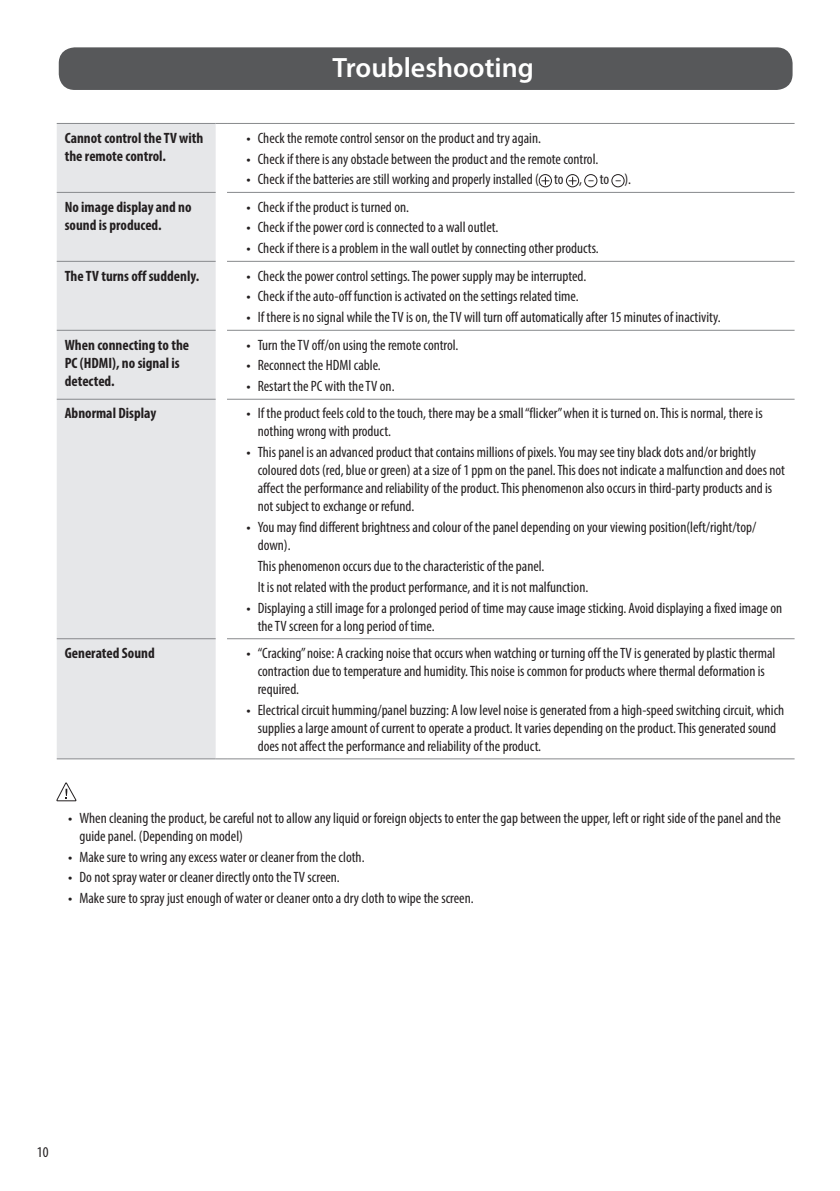
<style>
.page{position:relative;width:840px;height:1191px;background:#fff}
.page>*{position:absolute;margin:0;border:0;box-sizing:border-box;transform-origin:0 0}
.t1{font:600 28px "Myriad Pro";color:#fff}
.t2{font:condensed 15px/18px "Myriad Pro";color:#231f20}
.t3{font:700 condensed 15px/18px "Myriad Pro";color:#231f20}
.s1{font-family:"LG Smart";font-stretch:normal}
</style>
<div class="page">
<div style="left:58px;top:46px;width:735px;height:45px;background:#57585a;border-radius:17px"></div>
<div style="left:57px;top:45px;width:737px;height:47px;border:2px solid #fff;border-radius:17px"></div>
<div style="left:57px;top:124px;width:158px;height:634px;background:#e6e7e9"></div>
<hr style="left:57px;top:192px;width:158px;height:1px;background:#87898c">
<hr style="left:227px;top:192px;width:567px;height:1px;background:#87898c">
<hr style="left:57px;top:261px;width:158px;height:1px;background:#87898c">
<hr style="left:227px;top:261px;width:567px;height:1px;background:#87898c">
<hr style="left:57px;top:330px;width:158px;height:1px;background:#87898c">
<hr style="left:227px;top:330px;width:567px;height:1px;background:#87898c">
<hr style="left:57px;top:399px;width:158px;height:1px;background:#87898c">
<hr style="left:227px;top:399px;width:567px;height:1px;background:#87898c">
<hr style="left:57px;top:638px;width:158px;height:1px;background:#87898c">
<hr style="left:227px;top:638px;width:567px;height:1px;background:#87898c">
<hr style="left:57px;top:123px;width:158px;height:1px;background:#87898c">
<svg style="left:215px;top:123px;width:12px;height:1px"></svg>
<hr style="left:227px;top:123px;width:567px;height:1px;background:#87898c">
<hr style="left:57px;top:758px;width:158px;height:1px;background:#87898c">
<svg style="left:215px;top:758px;width:12px;height:1px"></svg>
<hr style="left:227px;top:758px;width:567px;height:1px;background:#87898c">
<svg style="left:541px;top:177px;width:8px;height:8px"></svg>
<div style="left:538px;top:174px;width:13px;height:13px;border:1px solid #231f20;border-radius:50%"></div>
<svg style="left:568px;top:177px;width:8px;height:8px"></svg>
<div style="left:565px;top:174px;width:13px;height:13px;border:1px solid #231f20;border-radius:50%"></div>
<div style="left:584px;top:174px;width:13px;height:13px;border:1px solid #231f20;border-radius:50%"></div>
<div style="left:611px;top:174px;width:13px;height:13px;border:1px solid #231f20;border-radius:50%"></div>
<svg style="left:57px;top:782px;width:19px;height:19px"></svg>
<h1 class="t1" style="left:332px;top:50px;width:203px">Troubleshooting</h1>
<p class="t3" style="left:65px;top:128px;width:140px">Cannot control the TV with the remote control.</p>
<p class="t2" style="left:246px;top:129px;width:296px"><span class="s1">•</span> Check the remote control sensor on the product and try again.</p>
<p class="t2" style="left:246px;top:149px;width:353px"><span class="s1">•</span> Check if there is any obstacle between the product and the remote control.</p>
<p class="t2" style="left:246px;top:170px;width:386px"><span class="s1">•</span> Check if the batteries are still working and properly installed ( to , to ).</p>
<p class="t3" style="left:65px;top:197px;width:128px">No image display and no sound is produced.</p>
<p class="t2" style="left:246px;top:197px;width:164px"><span class="s1">•</span> Check if the product is turned on.</p>
<p class="t2" style="left:246px;top:218px;width:253px"><span class="s1">•</span> Check if the power cord is connected to a wall outlet.</p>
<p class="t2" style="left:246px;top:239px;width:354px"><span class="s1">•</span> Check if there is a problem in the wall outlet by connecting other products.</p>
<p class="t3" style="left:65px;top:266px;width:136px">The TV turns off suddenly.</p>
<p class="t2" style="left:246px;top:266px;width:341px"><span class="s1">•</span> Check the power control settings. The power supply may be interrupted.</p>
<p class="t2" style="left:246px;top:287px;width:333px"><span class="s1">•</span> Check if the auto-off function is activated on the settings related time.</p>
<p class="t2" style="left:246px;top:308px;width:475px"><span class="s1">•</span> If there is no signal while the TV is on, the TV will turn off automatically after 15 minutes of inactivity.</p>
<p class="t3" style="left:65px;top:335px;width:126px">When connecting to the<br>PC (HDMI), no signal is detected.</p>
<p class="t2" style="left:246px;top:335px;width:213px"><span class="s1">•</span> Turn the TV off/on using the remote control.</p>
<p class="t2" style="left:246px;top:356px;width:136px"><span class="s1">•</span> Reconnect the HDMI cable.</p>
<p class="t2" style="left:246px;top:377px;width:150px"><span class="s1">•</span> Restart the PC with the TV on.</p>
<p class="t3" style="left:65px;top:404px;width:93px">Abnormal Display</p>
<p class="t2" style="left:257px;top:404px;width:506px;text-indent:-11px"><span class="s1">•</span> If the product feels cold to the touch, there may be a small “flicker” when it is turned on. This is normal, there is nothing wrong with product.</p>
<p class="t2" style="left:257px;top:443px;width:528px;text-indent:-11px"><span class="s1">•</span> This panel is an advanced product that contains millions of pixels. You may see tiny black dots and/or brightly coloured dots (red, blue or green) at a size of 1 ppm on the panel. This does not indicate a malfunction and does not affect the performance and reliability of the product. This phenomenon also occurs in third-party products and is not subject to exchange or refund.</p>
<p class="t2" style="left:257px;top:518px;width:500px;text-indent:-11px"><span class="s1">•</span> You may find different brightness and colour of the panel depending on your viewing position(left/right/top/ down).</p>
<p class="t2" style="left:257px;top:555px;width:332px;line-height:20.8px">This phenomenon occurs due to the characteristic of the panel.<br>It is not related with the product performance, and it is not malfunction.</p>
<p class="t2" style="left:257px;top:598px;width:525px;text-indent:-11px"><span class="s1">•</span> Displaying a still image for a prolonged period of time may cause image sticking. Avoid displaying a fixed image on the TV screen for a long period of time.</p>
<p class="t3" style="left:65px;top:643px;width:91px">Generated Sound</p>
<p class="t2" style="left:257px;top:644px;width:519px;text-indent:-11px"><span class="s1">•</span> “Cracking” noise: A cracking noise that occurs when watching or turning off the TV is generated by plastic thermal contraction due to temperature and humidity. This noise is common for products where thermal deformation is required.</p>
<p class="t2" style="left:257px;top:700px;width:527px;text-indent:-11px"><span class="s1">•</span> Electrical circuit humming/panel buzzing: A low level noise is generated from a high-speed switching circuit, which supplies a large amount of current to operate a product. It varies depending on the product. This generated sound does not affect the performance and reliability of the product.</p>
<p class="t2" style="left:79px;top:808px;width:702px;text-indent:-11px"><span class="s1">•</span> When cleaning the product, be careful not to allow any liquid or foreign objects to enter the gap between the upper, left or right side of the panel and the guide panel. (Depending on model)</p>
<p class="t2" style="left:68px;top:847px;width:298px"><span class="s1">•</span> Make sure to wring any excess water or cleaner from the cloth.</p>
<p class="t2" style="left:68px;top:868px;width:273px"><span class="s1">•</span> Do not spray water or cleaner directly onto the TV screen.</p>
<p class="t2" style="left:68px;top:889px;width:407px"><span class="s1">•</span> Make sure to spray just enough of water or cleaner onto a dry cloth to wipe the screen.</p>
<p class="t2" style="left:37px;top:1142px;width:13px">10</p>
</div>
